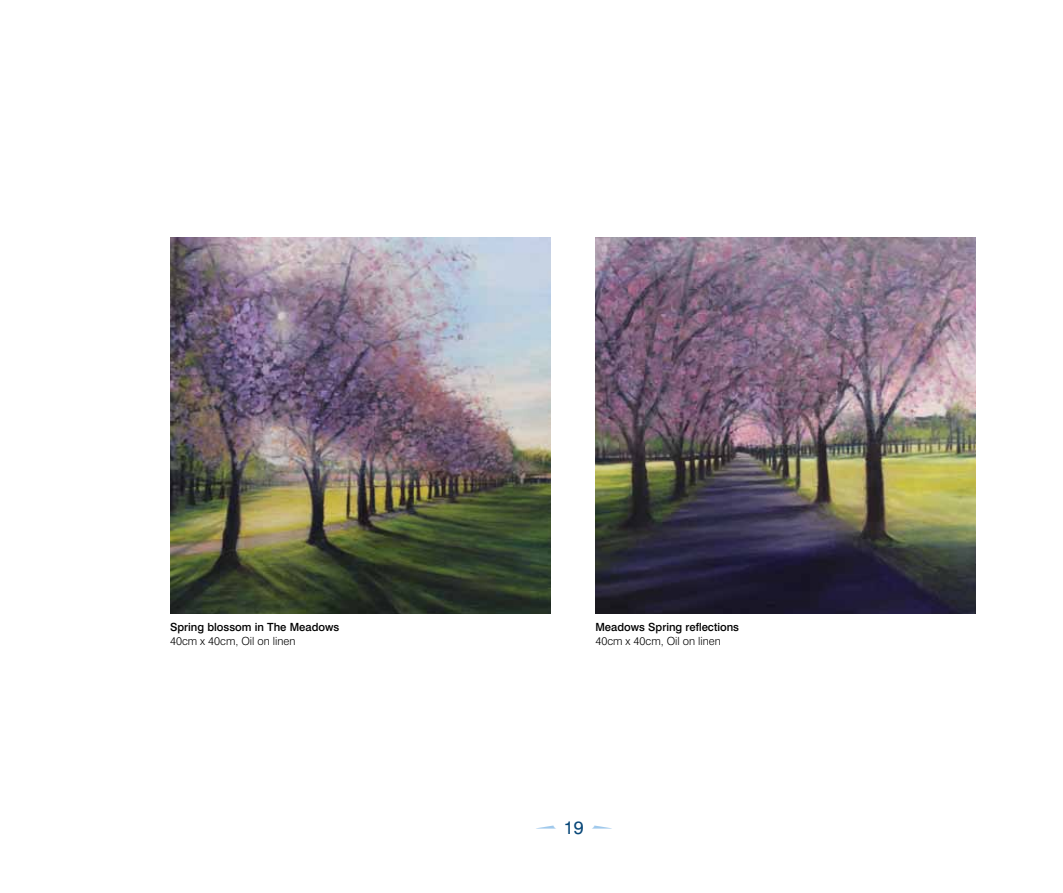
<style>
.page{position:relative;width:1063px;height:893px;background:#fff}
.page>*{position:absolute;margin:0;border:0;box-sizing:border-box;transform-origin:0 0}
.t1{font:18px "Swiss 721 BT";color:#094879}
.t2{font:500 11.25px "Swiss 721 BT";color:#000}
.t3{font:300 11.25px "Swiss 721 BT";color:#000}
.s1{color:#a0c9ec}
</style>
<div class="page">
<img style="left:170px;top:238px;width:380px;height:376px">
<img style="left:595px;top:238px;width:381px;height:376px">
<p class="t2" style="left:170px;top:620px;width:171px">Spring blossom in The Meadows</p>
<p class="t3" style="left:170px;top:634px;width:127px">40cm x 40cm, Oil on linen</p>
<p class="t2" style="left:595px;top:620px;width:145px">Meadows Spring reflections</p>
<p class="t3" style="left:595px;top:634px;width:127px">40cm x 40cm, Oil on linen</p>
<h1 class="t1" style="left:536px;top:817px;width:78px"><span class="s1">•</span> 19 <span class="s1">•</span></h1>
</div>
